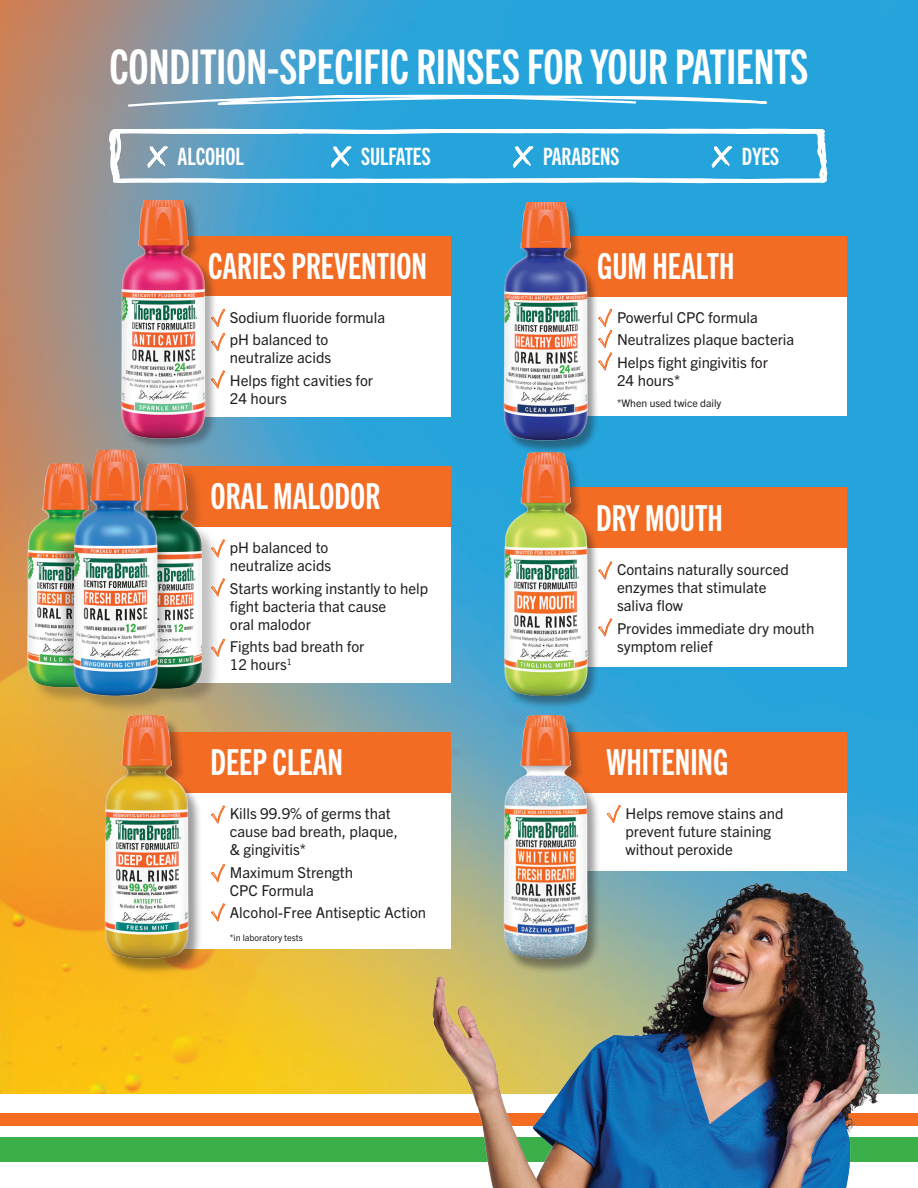
<style>
.page{position:relative;width:918px;height:1188px;background:#fff}
.page>*{position:absolute;margin:0;border:0;box-sizing:border-box;transform-origin:0 0}
.t1{font:48px "Trade Gothic Next LT Pro Bd Cm";color:#fff}
.t2{font:36px "Trade Gothic Next LT Pro Bd Cm";color:#fff}
.t3{font:24px "Trade Gothic Next LT Pro Bd Cm";color:#fff}
.t4{font:15px/18px "Trade Gothic Next LT Pro";color:#231f20}
.t5{font:10.5px "Trade Gothic Next LT Pro";color:#231f20}
.t6{font:9px "Trade Gothic Next LT Pro";color:#231f20}
</style>
<div class="page">
<img style="left:0;top:0;width:918px;height:1094px">
<div style="left:0;top:1113px;width:105px;height:12px;background:#f36c21"></div>
<div style="left:0;top:1137px;width:105px;height:24px;background:#3baf49"></div>
<div style="left:102px;top:1113px;width:382px;height:12px;background:#f36c21"></div>
<div style="left:102px;top:1137px;width:382px;height:24px;background:#3baf49"></div>
<div style="left:553px;top:1113px;width:365px;height:12px;background:#f36c21"></div>
<div style="left:553px;top:1137px;width:365px;height:24px;background:#3baf49"></div>
<img style="left:416px;top:873px;width:494px;height:315px">
<div style="left:541px;top:548px;width:306px;height:119px;background:#fff"></div>
<div style="left:541px;top:488px;width:306px;height:60px;background:#f36c24"></div>
<div style="left:504px;top:454px;width:96px;height:256px;background:#231f20;opacity:.45"></div>
<img style="left:504px;top:452px;width:85px;height:244px">
<svg style="left:598px;top:561px;width:15px;height:26px"></svg>
<svg style="left:598px;top:618px;width:15px;height:26px"></svg>
<div style="left:541px;top:296px;width:306px;height:119px;background:#fff"></div>
<div style="left:541px;top:236px;width:306px;height:60px;background:#f36c24"></div>
<div style="left:505px;top:204px;width:95px;height:250px;background:#231f20;opacity:.45"></div>
<img style="left:496px;top:203px;width:93px;height:249px">
<svg style="left:598px;top:308px;width:15px;height:70px"></svg>
<div style="left:153px;top:527px;width:298px;height:156px;background:#fff"></div>
<div style="left:153px;top:466px;width:298px;height:61px;background:#f36c24"></div>
<div style="left:30px;top:452px;width:190px;height:262px;background:#231f20;opacity:.27"></div>
<img style="left:27px;top:440px;width:175px;height:267px">
<svg style="left:210px;top:539px;width:15px;height:26px"></svg>
<svg style="left:210px;top:578px;width:15px;height:26px"></svg>
<svg style="left:210px;top:638px;width:15px;height:26px"></svg>
<div style="left:549px;top:792px;width:298px;height:79px;background:#fff"></div>
<div style="left:549px;top:732px;width:298px;height:60px;background:#f36c24"></div>
<svg style="left:607px;top:805px;width:14px;height:18px"></svg>
<svg style="left:127px;top:86px;width:641px;height:22px;background:#5eb3da"></svg>
<svg style="left:106px;top:127px;width:723px;height:58px"></svg>
<div style="left:153px;top:236px;width:298px;height:60px;background:#f36c24"></div>
<div style="left:153px;top:296px;width:298px;height:120px;background:#fff"></div>
<svg style="left:217px;top:309px;width:8px;height:42px"></svg>
<svg style="left:217px;top:370px;width:8px;height:19px"></svg>
<div style="left:122px;top:201px;width:95px;height:250px;background:#231f20;opacity:.35"></div>
<img style="left:120px;top:200px;width:86px;height:245px">
<div style="left:153px;top:793px;width:298px;height:156px;background:#fff"></div>
<div style="left:153px;top:733px;width:298px;height:60px;background:#f36c24"></div>
<svg style="left:211px;top:805px;width:14px;height:19px"></svg>
<svg style="left:211px;top:864px;width:14px;height:18px"></svg>
<svg style="left:211px;top:903px;width:14px;height:19px"></svg>
<div style="left:106px;top:717px;width:96px;height:258px;background:#231f20;opacity:.45"></div>
<img style="left:100px;top:703px;width:93px;height:267px">
<div style="left:504px;top:717px;width:97px;height:257px;background:#231f20;opacity:.45"></div>
<img style="left:496px;top:703px;width:93px;height:266px">
<h1 class="t1" style="left:110px;top:34px;width:700px">CONDITION-SPECIFIC RINSES FOR YOUR PATIENTS</h1>
<h3 class="t3" style="left:178px;top:140px;width:68px">ALCOHOL</h3>
<h3 class="t3" style="left:361px;top:140px;width:71px">SULFATES</h3>
<h3 class="t3" style="left:543px;top:140px;width:78px">PARABENS</h3>
<h3 class="t3" style="left:742px;top:140px;width:39px">DYES</h3>
<h2 class="t2" style="left:208px;top:242px;width:220px">CARIES PREVENTION</h2>
<p class="t4" style="left:230px;top:305px;width:157px;line-height:22.5px">Sodium fluoride formula pH balanced to</p>
<p class="t4" style="left:230px;top:345px;width:145px;line-height:22.5px">neutralize acids<br>Helps fight cavities for</p>
<p class="t4" style="left:230px;top:388px;width:59px">24 hours</p>
<h2 class="t2" style="left:211px;top:472px;width:171px">ORAL MALODOR</h2>
<p class="t4" style="left:230px;top:538px;width:103px">pH balanced to neutralize acids</p>
<p class="t4" style="left:230px;top:578px;width:200px">Starts working instantly to help fight bacteria that cause<br>oral malodor</p>
<p class="t4" style="left:230px;top:637px;width:136px">Fights bad breath for<br>12 hours<sup>1</sup></p>
<h2 class="t2" style="left:210px;top:738px;width:134px">DEEP CLEAN</h2>
<p class="t4" style="left:230px;top:804px;width:170px">Kills 99.9% of germs that cause bad breath, plaque, &amp; gingivitis*</p>
<p class="t4" style="left:230px;top:862px;width:125px">Maximum Strength<br>CPC Formula</p>
<p class="t4" style="left:230px;top:903px;width:198px">Alcohol-Free Antiseptic Action</p>
<p class="t6" style="left:230px;top:931px;width:75px">*in laboratory tests</p>
<h2 class="t2" style="left:597px;top:242px;width:139px">GUM HEALTH</h2>
<p class="t4" style="left:617px;top:305px;width:179px;line-height:22.5px">Powerful CPC formula<br>Neutralizes plaque bacteria<br>Helps fight gingivitis for</p>
<p class="t4" style="left:617px;top:370px;width:65px">24 hours*</p>
<p class="t5" style="left:617px;top:396px;width:106px">*When used twice daily</p>
<h2 class="t2" style="left:596px;top:494px;width:128px">DRY MOUTH</h2>
<p class="t4" style="left:617px;top:560px;width:173px">Contains naturally sourced enzymes that stimulate saliva flow</p>
<p class="t4" style="left:617px;top:618px;width:199px">Provides immediate dry mouth symptom relief</p>
<h2 class="t2" style="left:606px;top:738px;width:124px">WHITENING</h2>
<p class="t4" style="left:626px;top:803px;width:160px">Helps remove stains and prevent future staining without peroxide</p>
</div>
